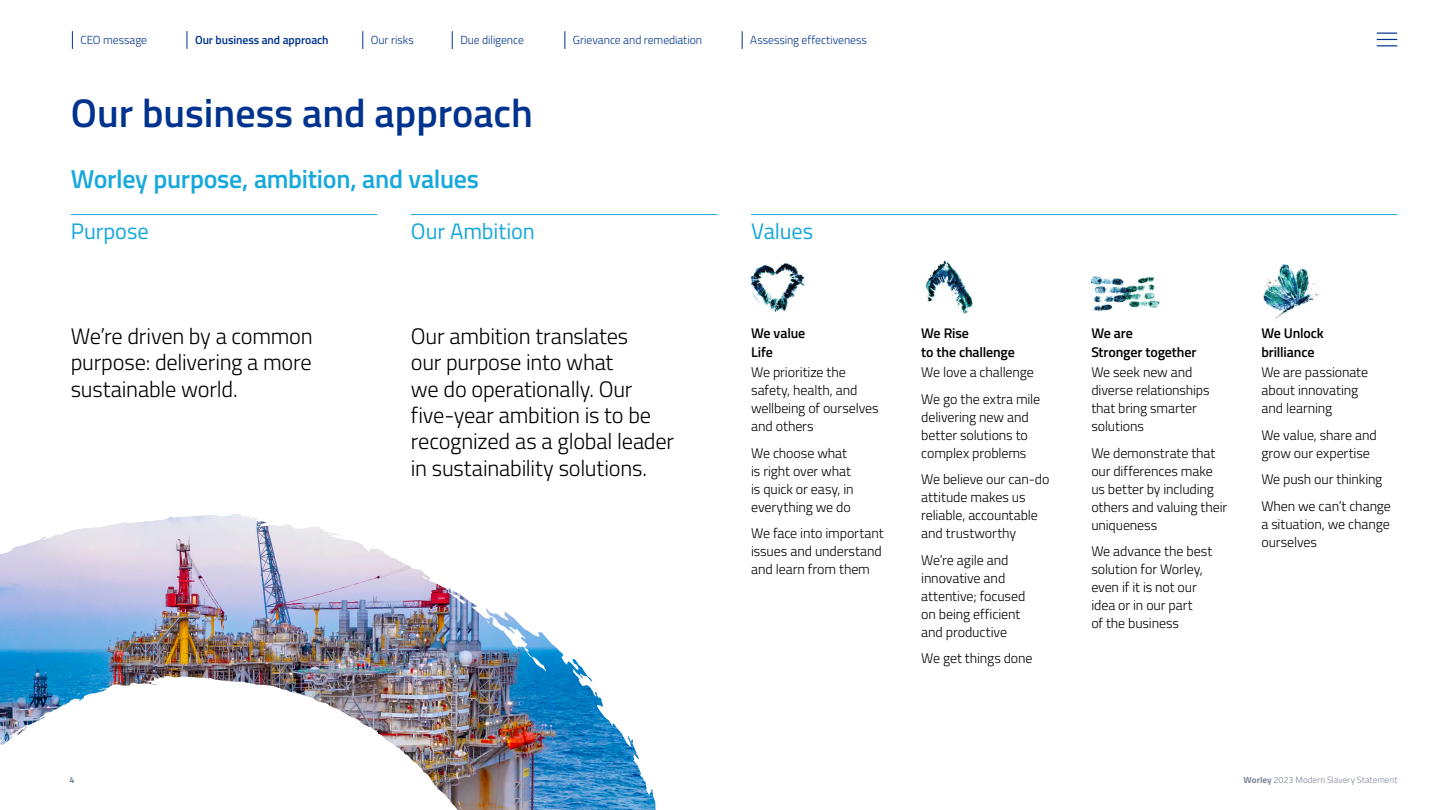
<style>
.page{position:relative;width:1440px;height:810px;background:#fff}
.page>*{position:absolute;margin:0;border:0;box-sizing:border-box;transform-origin:0 0}
.Heading_1_BOLD{font:600 40px "Titillium Web";color:#00338d}
.Heading_2{font:600 26px "Titillium Web";letter-spacing:-.01em;color:#15a8db}
.PullOut_Black{font:300 22.4px/26.4px "Titillium Web";letter-spacing:-.01em;color:#000;text-align:justify}
.t1{font:22.4px "Titillium Web";letter-spacing:-.005em;color:#15a8db}
.Body_copy{font:300 14px/18px "Titillium Web";letter-spacing:-.01em;color:#000}
.Subhead_2{font:600 14px/19px "Titillium Web";letter-spacing:-.01em;color:#000}
.t2{font:300 11.7px "Titillium Web";letter-spacing:-.005em;color:#00338d}
.t3{font:600 11.7px "Titillium Web";letter-spacing:-.005em;color:#00338d}
.t4{font:300 9px "Titillium Web";letter-spacing:.005em;color:#7c8797}
.t5{font:700 9px "Titillium Web";color:#7c8797}
.s1{font-weight:700}
</style>
<div class="page">
<hr style="left:71px;top:214px;width:306px;height:1px;background:#15a8db">
<hr style="left:751px;top:214px;width:646px;height:1px;background:#15a8db">
<hr style="left:411px;top:214px;width:306px;height:1px;background:#15a8db">
<img style="left:751px;top:263px;width:54px;height:49px">
<img style="left:925px;top:260px;width:48px;height:55px">
<img style="left:1091px;top:277px;width:68px;height:34px">
<img style="left:1264px;top:265px;width:56px;height:56px">
<img style="left:236px;top:514px;width:420px;height:296px">
<img style="left:0;top:514px;width:236px;height:231px">
<svg style="left:72px;top:31px;width:1px;height:18px"></svg>
<svg style="left:362px;top:31px;width:1px;height:18px"></svg>
<svg style="left:452px;top:31px;width:1px;height:18px"></svg>
<svg style="left:565px;top:31px;width:1px;height:18px"></svg>
<svg style="left:742px;top:31px;width:1px;height:18px"></svg>
<svg style="left:1377px;top:33px;width:20px;height:13px"></svg>
<svg style="left:187px;top:31px;width:1px;height:18px"></svg>
<p class="t2" style="left:81px;top:32px;width:68px">CEO message</p>
<p class="t2" style="left:371px;top:32px;width:44px">Our risks</p>
<p class="t2" style="left:460px;top:32px;width:65px">Due diligence</p>
<p class="t2" style="left:573px;top:32px;width:131px">Grievance and remediation</p>
<p class="t2" style="left:750px;top:32px;width:118px">Assessing effectiveness</p>
<p class="t3" style="left:195px;top:31px;width:135px">Our business and approach</p>
<p class="Heading_1_BOLD" style="left:71px;top:83px;width:464px">Our business and approach</p>
<p class="Heading_2" style="left:71px;top:159px;width:410px">Worley purpose, ambition, and values</p>
<p class="t1" style="left:71px;top:215px;width:79px">Purpose</p>
<p class="t1" style="left:411px;top:215px;width:125px">Our Ambition</p>
<p class="t1" style="left:751px;top:215px;width:64px">Values</p>
<p class="PullOut_Black" style="left:71px;top:322px;width:243px">We’re driven by a common purpose: delivering a more sustainable world.</p>
<p class="PullOut_Black" style="left:411px;top:322px;width:265px;text-align:left">Our ambition translates<br>our purpose into what<br>we do operationally. Our five‑year ambition is to be recognized as a global leader in sustainability solutions.</p>
<p class="Subhead_2" style="left:751px;top:323px;width:56px">We value<br>Life</p>
<p class="Body_copy" style="left:751px;top:363px;width:129px">We prioritize the safety, health, and wellbeing of ourselves and others</p>
<p class="Body_copy" style="left:751px;top:443px;width:104px">We choose what is right over what is quick or easy, in everything we do</p>
<p class="Body_copy" style="left:751px;top:524px;width:134px">We face into important issues and understand and learn from them</p>
<p class="Subhead_2" style="left:921px;top:323px;width:95px">We Rise<br>to the challenge</p>
<p class="Body_copy" style="left:921px;top:363px;width:114px">We love a challenge</p>
<p class="Body_copy" style="left:921px;top:389px;width:121px">We go the extra mile delivering new and better solutions to complex problems</p>
<p class="Body_copy" style="left:921px;top:470px;width:130px">We believe our can-do attitude makes us reliable, accountable and trustworthy</p>
<p class="Body_copy" style="left:921px;top:550px;width:106px">We’re agile and innovative and attentive; focused on being efficient and productive</p>
<p class="Body_copy" style="left:921px;top:649px;width:113px">We get things done</p>
<p class="Subhead_2" style="left:1091px;top:323px;width:107px">We are<br>Stronger together</p>
<p class="Body_copy" style="left:1091px;top:363px;width:120px">We seek new and diverse relationships that bring smarter solutions</p>
<p class="Body_copy" style="left:1091px;top:443px;width:137px">We demonstrate that our differences make us better by including others and valuing their uniqueness</p>
<p class="Body_copy" style="left:1091px;top:542px;width:122px">We advance the best solution for Worley, even if it is not our idea or in our part<br>of the business</p>
<p class="Subhead_2" style="left:1261px;top:323px;width:64px">We Unlock brilliance</p>
<p class="Body_copy" style="left:1261px;top:363px;width:108px">We are passionate about innovating and learning</p>
<p class="Body_copy" style="left:1261px;top:425px;width:117px">We value, share and grow our expertise</p>
<p class="Body_copy" style="left:1261px;top:470px;width:123px">We push our thinking</p>
<p class="Body_copy" style="left:1261px;top:496px;width:131px;text-align:justify">When we can’t change a situation, we change ourselves</p>
<p class="t5" style="left:69px;top:773px;width:7px">4</p>
<p class="t4" style="left:1244px;top:773px;width:155px"><span class="s1">Worley</span> 2023 Modern Slavery Statement</p>
</div>
